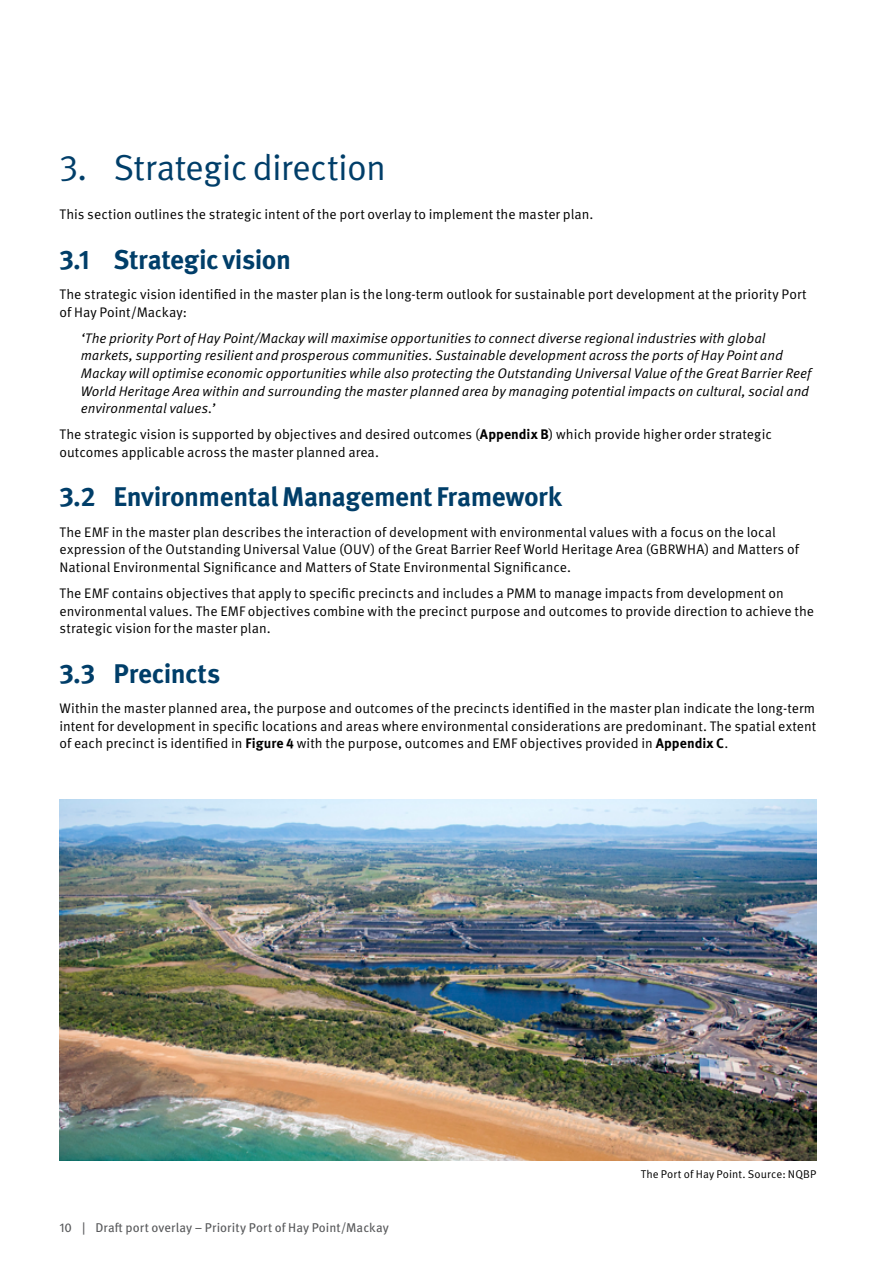
<style>
.page{position:relative;width:893px;height:1263px;background:#fff}
.page>*{position:absolute;margin:0;border:0;box-sizing:border-box;transform-origin:0 0}
.H1_-_Title{font:36px "Meta OT Norm";letter-spacing:-.02em;color:#003e69}
.H2___Subtitle{font:700 27px "Meta OT";letter-spacing:-.02em;color:#003e69}
.Body_Text{font:13.8px/17.7px "Meta OT Norm";color:#000}
.Body_Text-2{font:13.8px/17.7px "Meta OT Norm Ita";letter-spacing:-.005em;color:#000}
.t1{font:12.75px "Meta OT";letter-spacing:.005em;color:#58595b}
.t2{font:11.25px "Meta OT";letter-spacing:.01em;color:#000}
.s1{font-family:"Meta OT";font-weight:700}
</style>
<div class="page">
<img style="left:60px;top:799px;width:756px;height:362px">
<p class="H1_-_Title" style="left:60px;top:146px;width:328px">3. Strategic direction</p>
<p class="Body_Text" style="left:60px;top:206px;width:535px">This section outlines the strategic intent of the port overlay to implement the master plan.</p>
<p class="H2___Subtitle" style="left:60px;top:242px;width:233px">3.1 Strategic vision</p>
<p class="Body_Text" style="left:60px;top:285px;width:749px">The strategic vision identified in the master plan is the long-term outlook for sustainable port development at the priority Port of Hay Point/Mackay:</p>
<p class="Body_Text-2" style="left:81px;top:329px;width:732px">‘The priority Port of Hay Point/Mackay will maximise opportunities to connect diverse regional industries with global markets, supporting resilient and prosperous communities. Sustainable development across the ports of Hay Point and Mackay will optimise economic opportunities while also protecting the Outstanding Universal Value of the Great Barrier Reef World Heritage Area within and surrounding the master planned area by managing potential impacts on cultural, social and environmental values.’</p>
<p class="Body_Text" style="left:60px;top:426px;width:714px">The strategic vision is supported by objectives and desired outcomes (<span class="s1">Appendix B</span>) which provide higher order strategic outcomes applicable across the master planned area.</p>
<p class="H2___Subtitle" style="left:60px;top:480px;width:504px">3.2 Environmental Management Framework</p>
<p class="Body_Text" style="left:60px;top:523px;width:741px">The EMF in the master plan describes the interaction of development with environmental values with a focus on the local expression of the Outstanding Universal Value (OUV) of the Great Barrier Reef World Heritage Area (GBRWHA) and Matters of<br>National Environmental Significance and Matters of State Environmental Significance.</p>
<p class="Body_Text" style="left:60px;top:585px;width:756px">The EMF contains objectives that apply to specific precincts and includes a PMM to manage impacts from development on environmental values. The EMF objectives combine with the precinct purpose and outcomes to provide direction to achieve the strategic vision for the master plan.</p>
<p class="H2___Subtitle" style="left:60px;top:656px;width:162px">3.3 Precincts</p>
<p class="Body_Text" style="left:60px;top:700px;width:758px;text-align:justify">Within the master planned area, the purpose and outcomes of the precincts identified in the master plan indicate the long-term intent for development in specific locations and areas where environmental considerations are predominant. The spatial extent of each precinct is identified in <span class="s1">Figure 4</span> with the purpose, outcomes and EMF objectives provided in <span class="s1">Appendix C</span>.</p>
<p class="t1" style="left:60px;top:1220px;width:331px">10 | Draft port overlay – Priority Port of Hay Point/Mackay</p>
<p class="t2" style="left:641px;top:1167px;width:177px">The Port of Hay Point. Source: NQBP</p>
</div>
